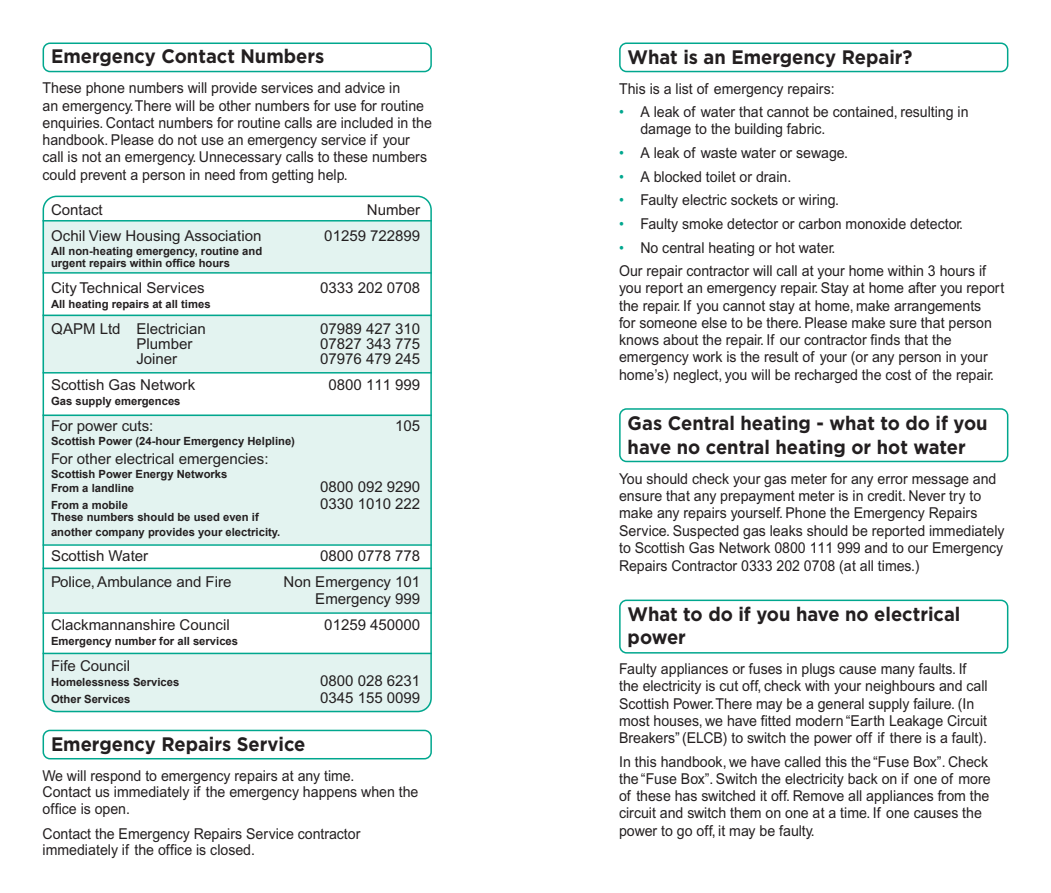
<style>
.page{position:relative;width:1051px;height:893px;background:#fff}
.page>*{position:absolute;margin:0;border:0;box-sizing:border-box;transform-origin:0 0}
.heading_3{font:700 19.5px/23.4px "Gotham";color:#231f20;scale:.94 1}
.Body_Text{font:15px/17.4px "Arial";color:#231f20;scale:.94 1}
.heading_1{font:15px "Arial";color:#231f20}
.heading_1-2{font:700 11.25px "Arial";color:#231f20}
.s1{color:#00a78e}
</style>
<div class="page">
<div style="left:43px;top:415px;width:389px;height:129px;background:#e3f3f0"></div>
<div style="left:43px;top:315px;width:389px;height:58px;background:#e3f3f0"></div>
<div style="left:43px;top:568px;width:389px;height:44px;background:#e3f3f0"></div>
<div style="left:43px;top:220px;width:389px;height:52px;background:#e3f3f0"></div>
<div style="left:43px;top:654px;width:389px;height:58px;background:#e3f3f0"></div>
<hr style="left:43px;top:220px;width:389px;height:2px;background:#00a78e">
<hr style="left:43px;top:272px;width:389px;height:2px;background:#00a78e">
<hr style="left:43px;top:372px;width:389px;height:2px;background:#00a78e">
<hr style="left:43px;top:568px;width:389px;height:1px;background:#00a78e">
<hr style="left:43px;top:612px;width:389px;height:2px;background:#00a78e">
<hr style="left:43px;top:653px;width:389px;height:1px;background:#00a78e">
<hr style="left:43px;top:315px;width:389px;height:1px;background:#00a78e">
<hr style="left:43px;top:415px;width:389px;height:1px;background:#00a78e">
<hr style="left:43px;top:544px;width:389px;height:2px;background:#00a78e">
<div style="left:43px;top:196px;width:389px;height:516px;border:2px solid #00a78e;border-radius:14px"></div>
<div style="left:619px;top:600px;width:389px;height:54px;border:2px solid #00a78e;border-radius:7px"></div>
<div style="left:619px;top:408px;width:389px;height:54px;border:2px solid #00a78e;border-radius:7px"></div>
<div style="left:43px;top:43px;width:389px;height:29px;border:2px solid #00a78e;border-radius:7px"></div>
<div style="left:619px;top:43px;width:389px;height:29px;border:2px solid #00a78e;border-radius:7px"></div>
<div style="left:43px;top:730px;width:389px;height:29px;border:2px solid #00a78e;border-radius:7px"></div>
<p class="heading_3" style="left:51px;top:45px;width:292px">Emergency Contact Numbers</p>
<p class="Body_Text" style="left:43px;top:80px;width:382px">These phone numbers will provide services and advice in</p>
<p class="Body_Text" style="left:43px;top:97px;width:415px">an emergency. There will be other numbers for use for routine enquiries. Contact numbers for routine calls are included in the handbook. Please do not use an emergency service if your call is not an emergency. Unnecessary calls to these numbers could prevent a person in need from getting help.</p>
<p class="heading_1" style="left:51px;top:201px;width:53px">Contact</p>
<p class="heading_1" style="left:367px;top:201px;width:55px">Number</p>
<p class="heading_1" style="left:51px;top:227px;width:212px">Ochil View Housing Association</p>
<p class="heading_1" style="left:324px;top:227px;width:97px">01259 722899</p>
<p class="heading_1-2" style="left:51px;top:244px;width:213px">All non-heating emergency, routine and</p>
<p class="heading_1-2" style="left:51px;top:256px;width:180px">urgent repairs within office hours</p>
<p class="heading_1" style="left:51px;top:279px;width:155px">City Technical Services</p>
<p class="heading_1" style="left:320px;top:279px;width:102px">0333 202 0708</p>
<p class="heading_1-2" style="left:51px;top:297px;width:161px">All heating repairs at all times</p>
<p class="heading_1" style="left:51px;top:320px;width:156px">QAPM Ltd Electrician</p>
<p class="heading_1" style="left:320px;top:320px;width:102px">07989 427 310</p>
<p class="heading_1" style="left:137px;top:335px;width:57px">Plumber</p>
<p class="heading_1" style="left:320px;top:335px;width:102px">07827 343 775</p>
<p class="heading_1" style="left:137px;top:350px;width:42px">Joiner</p>
<p class="heading_1" style="left:320px;top:350px;width:102px">07976 479 245</p>
<p class="heading_1" style="left:51px;top:376px;width:146px">Scottish Gas Network</p>
<p class="heading_1" style="left:328px;top:376px;width:93px">0800 111 999</p>
<p class="heading_1-2" style="left:51px;top:394px;width:131px">Gas supply emergences</p>
<p class="heading_1" style="left:51px;top:417px;width:104px">For power cuts:</p>
<p class="heading_1" style="left:395px;top:417px;width:27px">105</p>
<p class="heading_1-2" style="left:51px;top:434px;width:245px">Scottish Power (24-hour Emergency Helpline)</p>
<p class="heading_1" style="left:51px;top:450px;width:219px">For other electrical emergencies:</p>
<p class="heading_1-2" style="left:51px;top:467px;width:178px">Scottish Power Energy Networks</p>
<p class="heading_1-2" style="left:51px;top:481px;width:85px">From a landline</p>
<p class="heading_1" style="left:320px;top:479px;width:102px">0800 092 9290</p>
<p class="heading_1-2" style="left:51px;top:497px;width:78px">From a mobile</p>
<p class="heading_1" style="left:320px;top:495px;width:102px">0330 1010 222</p>
<p class="heading_1-2" style="left:51px;top:509px;width:209px">These numbers should be used even if</p>
<p class="heading_1-2" style="left:51px;top:524px;width:231px">another company provides your electricity.</p>
<p class="heading_1" style="left:51px;top:547px;width:99px">Scottish Water</p>
<p class="heading_1" style="left:320px;top:547px;width:102px">0800 0778 778</p>
<p class="heading_1" style="left:51px;top:573px;width:182px">Police, Ambulance and Fire</p>
<p class="heading_1" style="left:283px;top:573px;width:138px">Non Emergency 101</p>
<p class="heading_1" style="left:315px;top:590px;width:106px">Emergency 999</p>
<p class="heading_1" style="left:51px;top:616px;width:180px">Clackmannanshire Council</p>
<p class="heading_1" style="left:324px;top:616px;width:97px">01259 450000</p>
<p class="heading_1-2" style="left:51px;top:634px;width:188px">Emergency number for all services</p>
<p class="heading_1" style="left:51px;top:657px;width:81px">Fife Council</p>
<p class="heading_1-2" style="left:51px;top:675px;width:130px">Homelessness Services</p>
<p class="heading_1" style="left:320px;top:672px;width:102px">0800 028 6231</p>
<p class="heading_1-2" style="left:51px;top:692px;width:81px">Other Services</p>
<p class="heading_1" style="left:320px;top:689px;width:102px">0345 155 0099</p>
<p class="heading_3" style="left:51px;top:732px;width:272px">Emergency Repairs Service</p>
<p class="Body_Text" style="left:43px;top:767px;width:333px">We will respond to emergency repairs at any time.</p>
<p class="Body_Text" style="left:43px;top:784px;width:401px;line-height:16.5px">Contact us immediately if the emergency happens when the office is open.</p>
<p class="Body_Text" style="left:43px;top:825px;width:339px;line-height:16.5px">Contact the Emergency Repairs Service contractor immediately if the office is closed.</p>
<p class="heading_3" style="left:627px;top:45px;width:304px">What is an Emergency Repair?</p>
<p class="Body_Text" style="left:619px;top:80px;width:231px">This is a list of emergency repairs:</p>
<p class="Body_Text" style="left:640px;top:104px;width:350px;text-indent:-21px"><span class="s1">•</span> A leak of water that cannot be contained, resulting in damage to the building fabric.</p>
<p class="Body_Text" style="left:619px;top:144px;width:245px"><span class="s1">•</span> A leak of waste water or sewage.</p>
<p class="Body_Text" style="left:619px;top:168px;width:185px"><span class="s1">•</span> A blocked toilet or drain.</p>
<p class="Body_Text" style="left:619px;top:192px;width:235px"><span class="s1">•</span> Faulty electric sockets or wiring.</p>
<p class="Body_Text" style="left:619px;top:215px;width:367px"><span class="s1">•</span> Faulty smoke detector or carbon monoxide detector.</p>
<p class="Body_Text" style="left:619px;top:239px;width:231px"><span class="s1">•</span> No central heating or hot water.</p>
<p class="Body_Text" style="left:619px;top:262px;width:411px">Our repair contractor will call at your home within 3 hours if you report an emergency repair. Stay at home after you report the repair. If you cannot stay at home, make arrangements<br>for someone else to be there. Please make sure that person knows about the repair. If our contractor finds that the emergency work is the result of your (or any person in your home’s) neglect, you will be recharged the cost of the repair.</p>
<p class="heading_3" style="left:627px;top:412px;width:384px">Gas Central heating - what to do if you have no central heating or hot water</p>
<p class="Body_Text" style="left:619px;top:470px;width:411px">You should check your gas meter for any error message and ensure that any prepayment meter is in credit. Never try to make any repairs yourself. Phone the Emergency Repairs Service. Suspected gas leaks should be reported immediately to Scottish Gas Network 0800 111 999 and to our Emergency Repairs Contractor 0333 202 0708 (at all times.)</p>
<p class="heading_3" style="left:627px;top:602px;width:355px">What to do if you have no electrical power</p>
<p class="Body_Text" style="left:619px;top:660px;width:393px">Faulty appliances or fuses in plugs cause many faults. If the electricity is cut off, check with your neighbours and call Scottish Power. There may be a general supply failure. (In most houses, we have fitted modern “Earth Leakage Circuit Breakers” (ELCB) to switch the power off if there is a fault).</p>
<p class="Body_Text" style="left:619px;top:753px;width:396px">In this handbook, we have called this the “Fuse Box”. Check the “Fuse Box”. Switch the electricity back on if one of more of these has switched it off. Remove all appliances from the circuit and switch them on one at a time. If one causes the power to go off, it may be faulty.</p>
</div>
